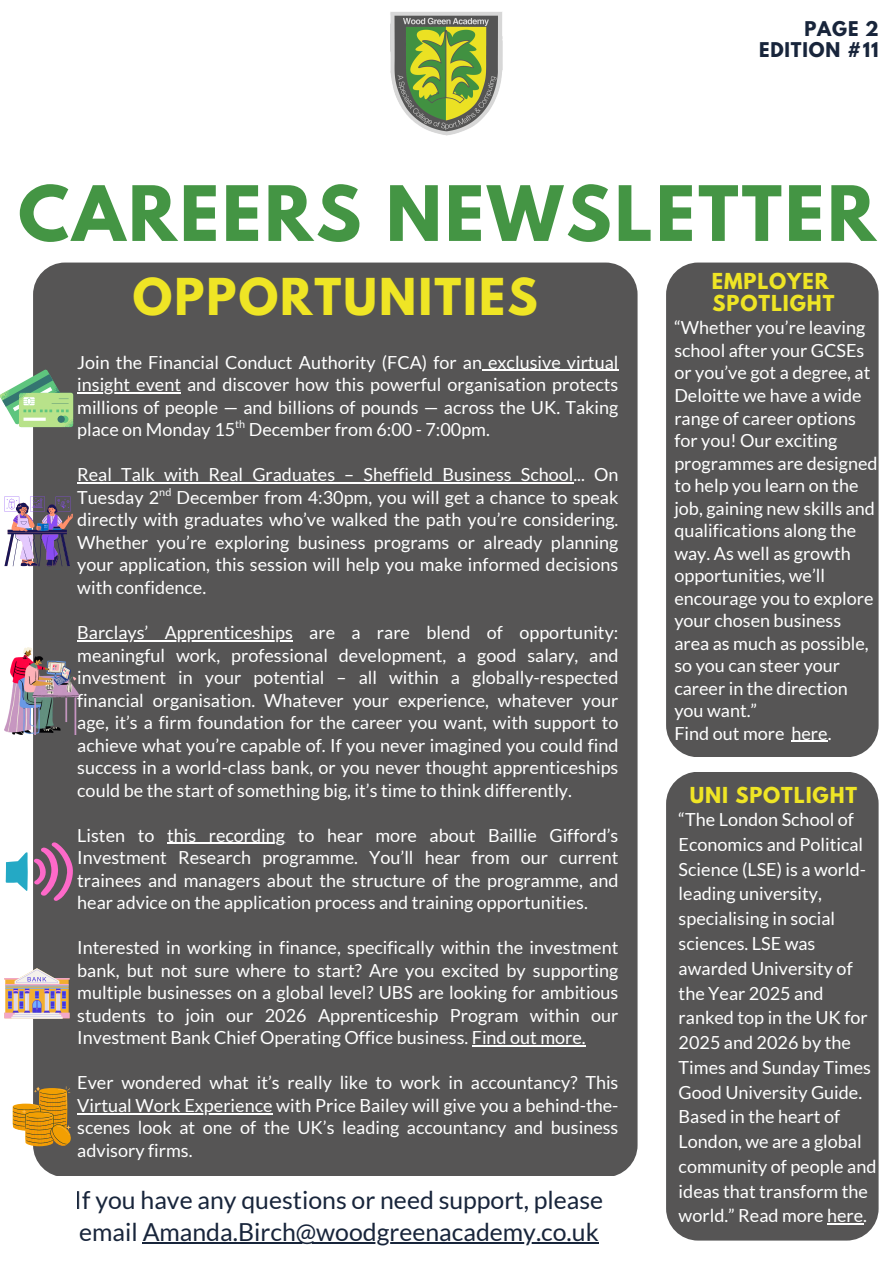
<style>
.page{position:relative;width:894px;height:1264px;background:#fff}
.page>*{position:absolute;margin:0;border:0;box-sizing:border-box;transform-origin:0 0}
.t1{font:700 67.5px "League Spartan";letter-spacing:.045em;color:#449544}
.t2{font:700 45px "League Spartan";letter-spacing:.045em;color:#efe525}
.t3{font:24.75px/31.7px "Lato";color:#18253b}
.t4{font:700 19.5px "League Spartan";letter-spacing:.045em;color:#efe525}
.t5{font:18px/22.5px "Lato";color:#fff;text-align:justify}
.t6{font:700 18px/20.2px "League Spartan";letter-spacing:.045em;color:#18253b;text-align:right}
.t7{font:10.8px "Lato";color:#fff}
</style>
<div class="page">
<div style="left:33px;top:262px;width:604px;height:914px;background:#565555"></div>
<div style="left:666px;top:262px;width:212px;height:495px;background:#565555"></div>
<div style="left:666px;top:771px;width:212px;height:469px;background:#565555"></div>
<hr style="left:143px;top:1242px;width:455px;height:2px;background:#18253b">
<img style="left:390px;top:12px;width:113px;height:124px">
<svg style="left:0;top:369px;width:73px;height:58px"></svg>
<svg style="left:4px;top:496px;width:69px;height:70px"></svg>
<img style="left:4px;top:647px;width:76px;height:87px">
<hr style="left:482px;top:370px;width:136px;height:1px;background:#fff">
<hr style="left:77px;top:392px;width:104px;height:1px;background:#fff">
<hr style="left:77px;top:482px;width:496px;height:1px;background:#fff">
<hr style="left:77px;top:640px;width:216px;height:1px;background:#fff">
<hr style="left:167px;top:842px;width:118px;height:2px;background:#fff">
<hr style="left:471px;top:1045px;width:114px;height:1px;background:#fff">
<hr style="left:77px;top:1113px;width:195px;height:1px;background:#fff">
<svg style="left:34px;top:842px;width:39px;height:58px"></svg>
<svg style="left:6px;top:852px;width:22px;height:39px"></svg>
<svg style="left:4px;top:968px;width:66px;height:50px"></svg>
<svg style="left:12px;top:1086px;width:59px;height:60px"></svg>
<hr style="left:791px;top:741px;width:36px;height:1px;background:#fff">
<hr style="left:826px;top:1223px;width:36px;height:1px;background:#fff">
<p class="t6" style="left:759px;top:21px;width:121px">PAGE 2<br>EDITION #11</p>
<h1 class="t1" style="left:18px;top:180px;width:858px">CAREERS NEWSLETTER</h1>
<h2 class="t2" style="left:133px;top:275px;width:406px">OPPORTUNITIES</h2>
<p class="t5" style="left:77px;top:350px;width:542px">Join the Financial Conduct Authority (FCA) for an exclusive virtual insight event and discover how this powerful organisation protects millions of people — and billions of pounds — across the UK. Taking place on Monday 15 December from 6:00 - 7:00pm.</p>
<p class="t7" style="left:235px;top:418px;width:12px">th</p>
<p class="t5" style="left:77px;top:463px;width:542px">Real Talk with Real Graduates – Sheffield Business School... On Tuesday 2 December from 4:30pm, you will get a chance to speak directly with graduates who’ve walked the path you’re considering.<br>Whether you’re exploring business programs or already planning your application, this session will help you make informed decisions with confidence.</p>
<p class="t7" style="left:159px;top:485px;width:14px">nd</p>
<p class="t5" style="left:77px;top:620px;width:542px">Barclays’ Apprenticeships are a rare blend of opportunity: meaningful work, professional development, a good salary, and investment in your potential – all within a globally-respected financial organisation. Whatever your experience, whatever your age, it’s a firm foundation for the career you want, with support to achieve what you’re capable of. If you never imagined you could find success in a world-class bank, or you never thought apprenticeships could be the start of something big, it’s time to think differently.</p>
<p class="t5" style="left:77px;top:823px;width:542px">Listen to this recording to hear more about Baillie Gifford’s Investment Research programme. You’ll hear from our current trainees and managers about the structure of the programme, and hear advice on the application process and training opportunities.</p>
<p class="t5" style="left:77px;top:936px;width:542px">Interested in working in finance, specifically within the investment bank, but not sure where to start? Are you excited by supporting multiple businesses on a global level? UBS are looking for ambitious students to join our 2026 Apprenticeship Program within our Investment Bank Chief Operating Office business. Find out more.</p>
<p class="t5" style="left:77px;top:1071px;width:542px">Ever wondered what it’s really like to work in accountancy? This Virtual Work Experience with Price Bailey will give you a behind-the&shy;scenes look at one of the UK’s leading accountancy and business advisory firms.</p>
<h3 class="t3" style="left:75px;top:1183px;width:530px">If you have any questions or need support, please email Amanda.Birch@woodgreenacademy.co.uk</h3>
<p class="t4" style="left:711px;top:271px;width:118px">EMPLOYER</p>
<p class="t4" style="left:712px;top:294px;width:123px">SPOTLIGHT</p>
<p class="t5" style="left:674px;top:316px;width:205px;text-align:left">“Whether you’re leaving school after your GCSEs or you’ve got a degree, at<br>Deloitte we have a wide range of career options for you! Our exciting programmes are designed to help you learn on the job, gaining new skills and qualifications along the way. As well as growth opportunities, we’ll encourage you to explore your chosen business area as much as possible, so you can steer your career in the direction you want.”<br>Find out more here.</p>
<p class="t4" style="left:689px;top:785px;width:169px">UNI SPOTLIGHT</p>
<p class="t5" style="left:678px;top:806px;width:199px;line-height:24.8px;text-align:left">“The London School of<br>Economics and Political<br>Science (LSE) is a world&shy;leading university, specialising in social sciences. LSE was awarded University of the Year 2025 and ranked top in the UK for<br>2025 and 2026 by the<br>Times and Sunday Times<br>Good University Guide.<br>Based in the heart of<br>London, we are a global community of people and ideas that transform the world.” Read more here.</p>
</div>
